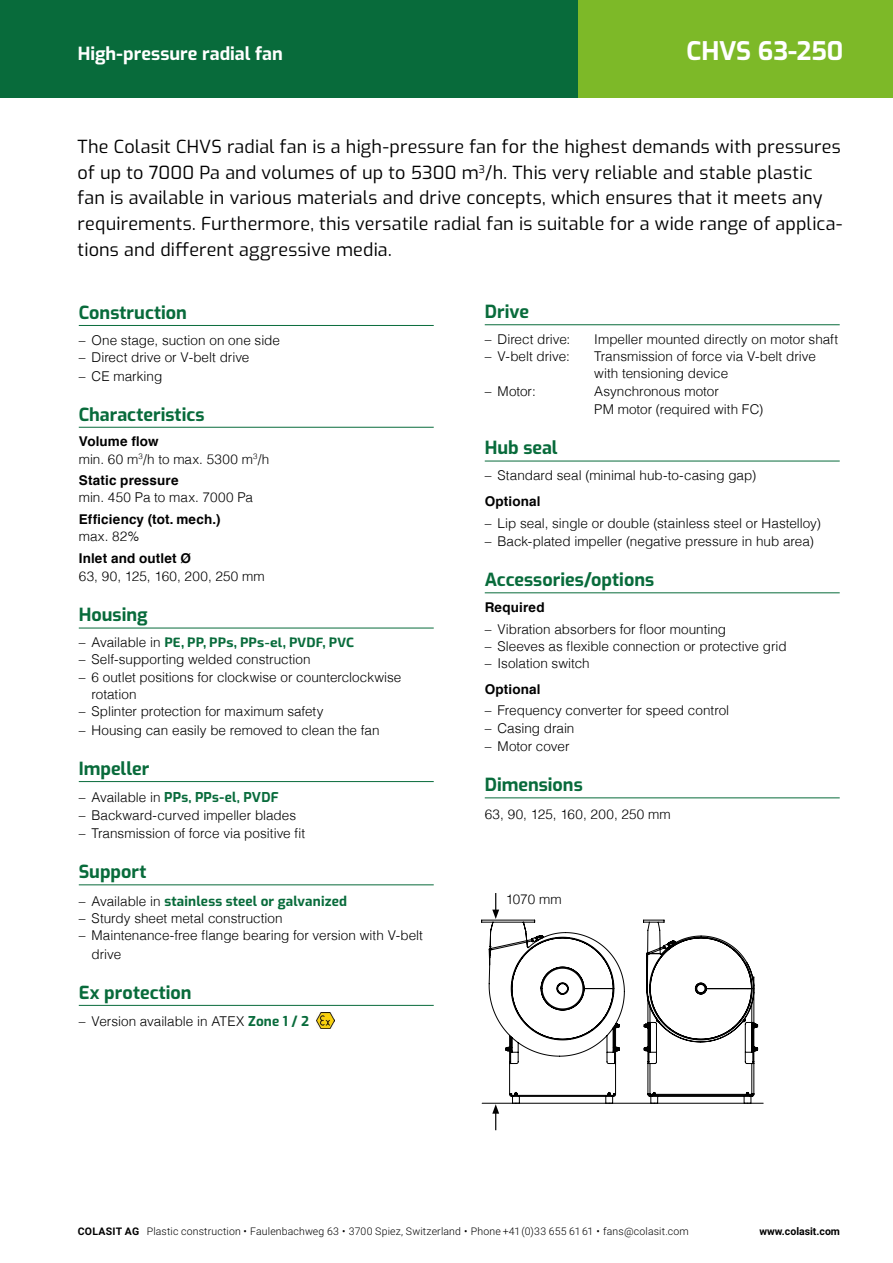
<style>
.page{position:relative;width:893px;height:1263px;background:#fff}
.page>*{position:absolute;margin:0;border:0;box-sizing:border-box;transform-origin:0 0}
.t1{font:700 25.5px "Exo";color:#fff}
.t2{font:18px/25.5px "Exo";letter-spacing:.01em;color:#000}
.t3{font:700 18px "Exo";color:#086b3b}
.t4{font:700 18px "Exo";color:#fff}
.t5{font:300 13.5px/17.2px "Helvetica";color:#000}
.t6{font:700 13.5px "Helvetica";letter-spacing:.01em;color:#000}
.t7{font:700 13.5px "Exo";letter-spacing:.01em;color:#086b3b}
.t8{font:300 13.5px "Helvetica";letter-spacing:.02em;color:#000}
.t9{font:13.5px "Exo 2";letter-spacing:.01em;color:#086b3b}
.t10{font:300 13.5px/17.2px "Helvetica";letter-spacing:.025em;color:#000}
.t11{font:300 10.5px "Roboto";letter-spacing:.015em;color:#000}
.t12{font:700 10.5px "Roboto";color:#000}
.s1{font-weight:700}
.s2{font-family:"Helvetica";font-weight:300;color:#000}
.s3{font-family:"Exo";font-weight:700;color:#086b3b}
</style>
<div class="page">
<hr style="left:79px;top:325px;width:355px;height:1px;background:#086b3b">
<hr style="left:79px;top:427px;width:355px;height:1px;background:#086b3b">
<hr style="left:79px;top:628px;width:355px;height:1px;background:#086b3b">
<hr style="left:79px;top:781px;width:355px;height:1px;background:#086b3b">
<hr style="left:79px;top:884px;width:355px;height:1px;background:#086b3b">
<hr style="left:79px;top:1005px;width:355px;height:1px;background:#086b3b">
<img style="left:317px;top:1013px;width:17px;height:15px">
<div style="left:578px;top:0;width:315px;height:98px;background:#7db928"></div>
<div style="left:0;top:0;width:578px;height:98px;background:#086b3b"></div>
<hr style="left:485px;top:324px;width:355px;height:1px;background:#086b3b">
<hr style="left:485px;top:461px;width:355px;height:1px;background:#086b3b">
<hr style="left:485px;top:592px;width:355px;height:1px;background:#086b3b">
<hr style="left:485px;top:798px;width:355px;height:1px;background:#086b3b">
<svg style="left:643px;top:920px;width:115px;height:183px"></svg>
<hr style="left:742px;top:1192px;width:34px;height:1px;background:#000">
<hr style="left:470px;top:1215px;width:337px;height:1px;background:#000">
<hr style="left:742px;top:1188px;width:34px;height:1px;background:#000">
<hr style="left:470px;top:1210px;width:337px;height:1px;background:#000">
<hr style="left:745px;top:1177px;width:62px;height:1px;background:#000">
<hr style="left:745px;top:1173px;width:62px;height:1px;background:#000">
<hr style="left:745px;top:1181px;width:62px;height:1px;background:#000">
<hr style="left:470px;top:895px;width:1px;height:217px;background:#000">
<hr style="left:470px;top:895px;width:337px;height:1px;background:#000">
<hr style="left:892px;top:895px;width:1px;height:217px;background:#000">
<hr style="left:470px;top:1206px;width:337px;height:1px;background:#000">
<hr style="left:742px;top:1170px;width:65px;height:1px;background:#000">
<hr style="left:512px;top:1103px;width:251px;height:1px;background:#000">
<svg style="left:481px;top:893px;width:144px;height:237px"></svg>
<h2 class="t4" style="left:78px;top:40px;width:206px">High-pressure radial fan</h2>
<h1 class="t1" style="left:686px;top:32px;width:159px">CHVS 63-250</h1>
<p class="t2" style="left:78px;top:133px;width:766px">The Colasit CHVS radial fan is a high-pressure fan for the highest demands with pressures of up to 7000 Pa and volumes of up to 5300 m<sup>3</sup>/h. This very reliable and stable plastic fan is available in various materials and drive concepts, which ensures that it meets any requirements. Furthermore, this versatile radial fan is suitable for a wide range of applica&shy;tions and different aggressive media.</p>
<h2 class="t3" style="left:79px;top:299px;width:110px">Construction</h2>
<p class="t5" style="left:79px;top:330px;width:203px">– One stage, suction on one side</p>
<p class="t5" style="left:79px;top:348px;width:172px">– Direct drive or V-belt drive</p>
<p class="t5" style="left:79px;top:366px;width:85px">– CE marking</p>
<h2 class="t3" style="left:79px;top:400px;width:127px">Characteristics</h2>
<p class="t10" style="left:79px;top:432px;width:192px"><span class="s1">Volume flow<br></span>min. 60 m<sup>3</sup>/h to max. 5300 m<sup>3</sup>/h</p>
<p class="t6" style="left:79px;top:469px;width:101px">Static pressure</p>
<p class="t5" style="left:79px;top:488px;width:176px">min. 450 Pa to max. 7000 Pa</p>
<p class="t6" style="left:79px;top:508px;width:143px">Efficiency (tot. mech.)</p>
<p class="t5" style="left:79px;top:527px;width:62px">max. 82%</p>
<p class="t6" style="left:79px;top:547px;width:114px">Inlet and outlet Ø</p>
<p class="t8" style="left:79px;top:565px;width:187px">63, 90, 125, 160, 200, 250 mm</p>
<h2 class="t3" style="left:79px;top:601px;width:70px">Housing</h2>
<p class="t9" style="left:79px;top:633px;width:277px"><span class="s2">– Available in</span> PE, PP, PPs, PPs-el, PVDF, PVC</p>
<p class="t5" style="left:79px;top:650px;width:233px">– Self-supporting welded construction</p>
<p class="t5" style="left:92px;top:667px;width:311px;text-indent:-13px">– 6 outlet positions for clockwise or counterclockwise rotation</p>
<p class="t5" style="left:79px;top:702px;width:246px">– Splinter protection for maximum safety</p>
<p class="t5" style="left:79px;top:721px;width:302px">– Housing can easily be removed to clean the fan</p>
<h2 class="t3" style="left:79px;top:755px;width:72px">Impeller</h2>
<p class="t7" style="left:79px;top:787px;width:201px"><span class="s2">– Available in</span> PPs, PPs-el, PVDF</p>
<p class="t5" style="left:79px;top:805px;width:219px">– Backward-curved impeller blades</p>
<p class="t5" style="left:79px;top:824px;width:228px">– Transmission of force via positive fit</p>
<h2 class="t3" style="left:79px;top:858px;width:69px">Support</h2>
<p class="t7" style="left:79px;top:890px;width:270px"><span class="s2">– Available in</span> stainless steel or galvanized</p>
<p class="t5" style="left:79px;top:908px;width:205px">– Sturdy sheet metal construction</p>
<p class="t5" style="left:92px;top:925px;width:333px;line-height:18.8px;text-indent:-13px">– Maintenance-free flange bearing for version with V-belt drive</p>
<h2 class="t3" style="left:79px;top:979px;width:114px">Ex protection</h2>
<p class="t5" style="left:79px;top:1012px;width:232px">– Version available in ATEX <span class="s3">Zone 1 / 2</span></p>
<h2 class="t3" style="left:485px;top:298px;width:46px">Drive</h2>
<p class="t5" style="left:485px;top:330px;width:87px">– Direct drive:</p>
<p class="t5" style="left:594px;top:330px;width:245px">Impeller mounted directly on motor shaft</p>
<p class="t5" style="left:485px;top:347px;width:87px">– V-belt drive:</p>
<p class="t5" style="left:594px;top:347px;width:223px">Transmission of force via V-belt drive with tensioning device</p>
<p class="t5" style="left:485px;top:381px;width:53px">– Motor:</p>
<p class="t5" style="left:594px;top:381px;width:171px;line-height:18.8px">Asynchronous motor<br>PM motor (required with FC)</p>
<h2 class="t3" style="left:485px;top:434px;width:74px">Hub seal</h2>
<p class="t5" style="left:485px;top:466px;width:273px">– Standard seal (minimal hub-to-casing gap)</p>
<p class="t6" style="left:485px;top:490px;width:57px">Optional</p>
<p class="t5" style="left:485px;top:513px;width:338px">– Lip seal, single or double (stainless steel or Hastelloy)</p>
<p class="t5" style="left:485px;top:532px;width:331px">– Back-plated impeller (negative pressure in hub area)</p>
<h2 class="t3" style="left:485px;top:566px;width:171px">Accessories/options</h2>
<p class="t6" style="left:485px;top:596px;width:61px">Required</p>
<p class="t5" style="left:485px;top:619px;width:243px">– Vibration absorbers for floor mounting</p>
<p class="t5" style="left:485px;top:636px;width:303px">– Sleeves as flexible connection or protective grid</p>
<p class="t5" style="left:485px;top:654px;width:106px">– Isolation switch</p>
<p class="t6" style="left:485px;top:678px;width:57px">Optional</p>
<p class="t5" style="left:485px;top:701px;width:246px">– Frequency converter for speed control</p>
<p class="t5" style="left:485px;top:718px;width:91px">– Casing drain</p>
<p class="t5" style="left:485px;top:737px;width:86px">– Motor cover</p>
<h2 class="t3" style="left:485px;top:771px;width:100px">Dimensions</h2>
<p class="t8" style="left:485px;top:802px;width:187px">63, 90, 125, 160, 200, 250 mm</p>
<p class="t5" style="left:506px;top:889px;width:57px">1070 mm</p>
<p class="t11" style="left:78px;top:1224px;width:613px"><span class="s1">COLASIT AG</span> Plastic construction • Faulenbachweg 63 • 3700 Spiez, Switzerland • Phone +41 (0)33 655 61 61 • fans@colasit.com</p>
<p class="t12" style="left:759px;top:1224px;width:82px">www.colasit.com</p>
</div>
